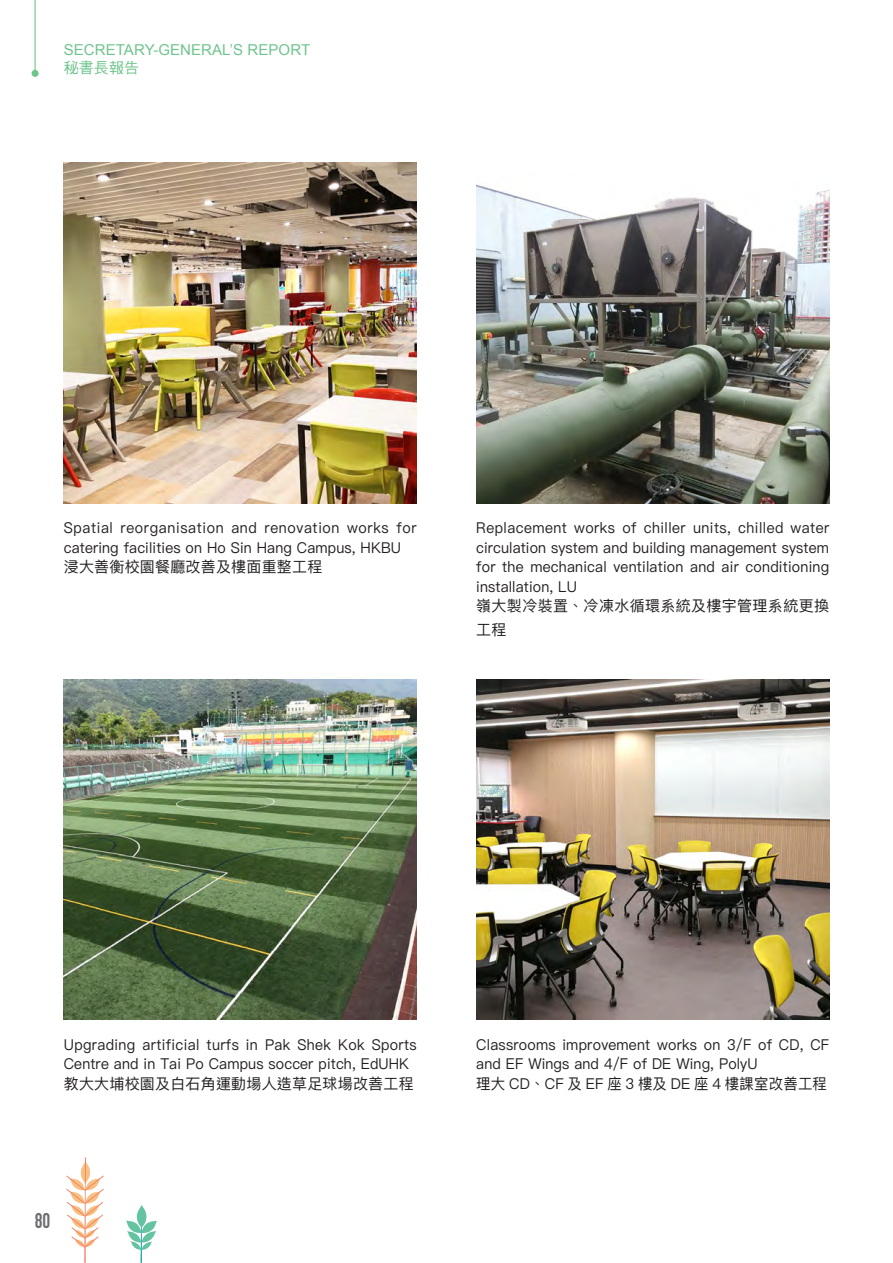
<style>
.page{position:relative;width:893px;height:1263px;background:#fff}
.page>*{position:absolute;margin:0;border:0;box-sizing:border-box;transform-origin:0 0}
.t1{font:700 21px "DIN Condensed";color:#6c6d70}
.t2{font:15px/19.5px "Ping Fang HK";letter-spacing:.015em;color:#231f20;scale:.95 1}
.t3{font:15px "Arial";letter-spacing:.005em;color:#70c48e}
.t4{font:15px "DF Hei HK W5";letter-spacing:.005em;color:#70c48e}
.t5{font:15px "Ping Fang HK";letter-spacing:.015em;color:#231f20}
</style>
<div class="page">
<hr style="left:84px;top:1173px;width:2px;height:90px;background:#f4856b">
<svg style="left:67px;top:1158px;width:37px;height:89px"></svg>
<svg style="left:126px;top:1205px;width:31px;height:58px"></svg>
<hr style="left:35px;top:0;width:1px;height:71px;background:#70c48e">
<div style="left:32px;top:70px;width:7px;height:7px;background:#70c48e;border-radius:50%"></div>
<img style="left:64px;top:163px;width:353px;height:340px">
<img style="left:64px;top:679px;width:353px;height:340px">
<img style="left:476px;top:184px;width:353px;height:319px">
<img style="left:476px;top:679px;width:353px;height:340px">
<p class="t3" style="left:64px;top:40px;width:248px">SECRETARY-GENERAL’S REPORT</p>
<p class="t4" style="left:64px;top:60px;width:77px">秘書長報告</p>
<p class="t2" style="left:64px;top:518px;width:373px">Spatial reorganisation and renovation works for catering facilities on Ho Sin Hang Campus, HKBU浸大善衡校園餐廳改善及樓面重整工程</p>
<p class="t2" style="left:476px;top:518px;width:373px">Replacement works of chiller units, chilled water circulation system and building management system for the mechanical ventilation and air conditioning installation, LU<br>嶺大製冷裝置、冷凍水循環系統及樓宇管理系統更換</p>
<p class="t5" style="left:476px;top:621px;width:32px">工程</p>
<p class="t2" style="left:64px;top:1034px;width:373px">Upgrading artificial turfs in Pak Shek Kok Sports<br>Centre and in Tai Po Campus soccer pitch, EdUHK教大大埔校園及白石角運動場人造草足球場改善工程</p>
<h1 class="t1" style="left:35px;top:1206px;width:17px">80</h1>
<p class="t2" style="left:476px;top:1034px;width:373px">Classrooms improvement works on 3/F of CD, CF and EF Wings and 4/F of DE Wing, PolyU<br>理大 CD、CF 及 EF 座 3 樓及 DE 座 4 樓課室改善工程</p>
</div>
